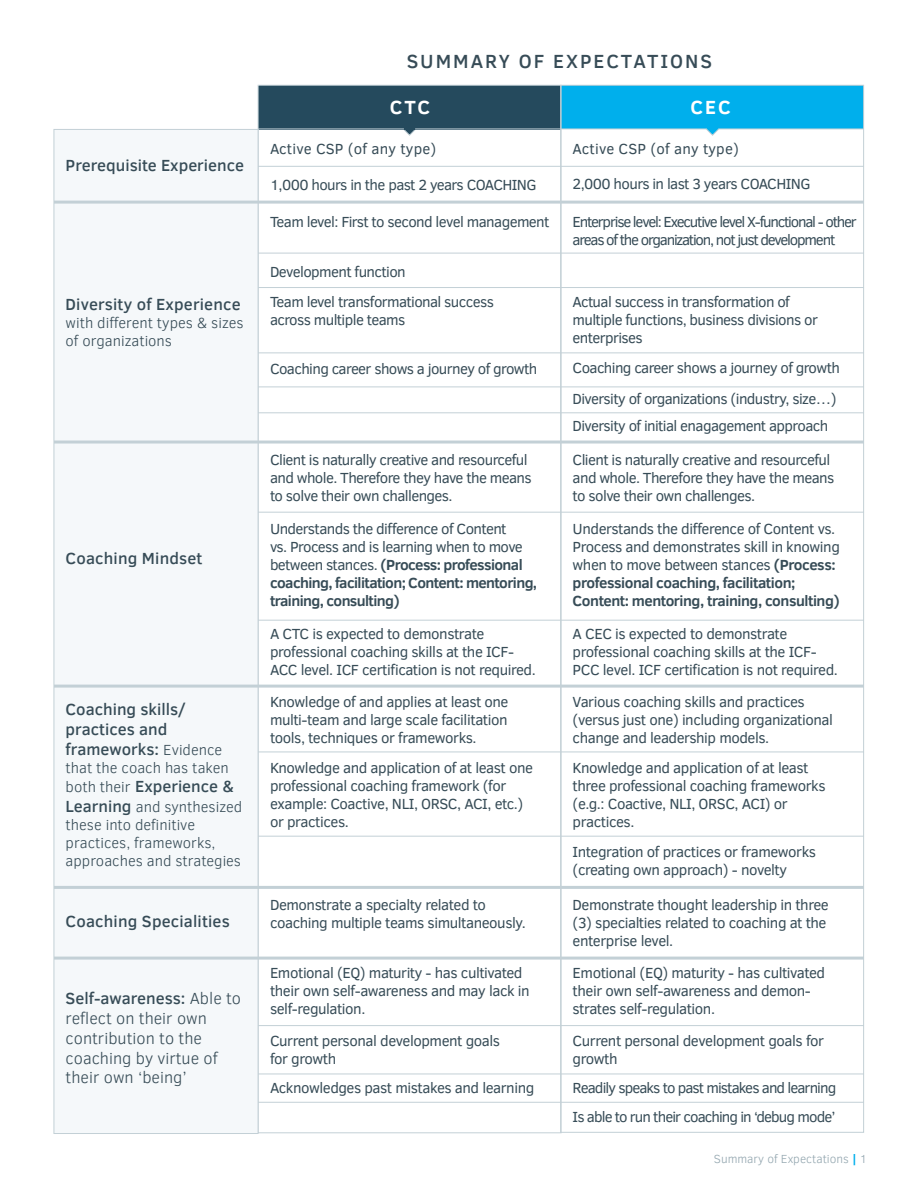
<style>
.page{position:relative;width:918px;height:1188px;background:#fff}
.page>*{position:absolute;margin:0;border:0;box-sizing:border-box;transform-origin:0 0}
.t1{font:500 19.5px "Clear Sans";letter-spacing:.1em;color:#374c57}
.t2{font:700 19.5px "Clear Sans";letter-spacing:.1em;color:#fff}
.t3{font:500 16.5px/19.8px "Clear Sans";color:#374c57}
.t4{font:300 16.5px/19.8px "Clear Sans";color:#374c57}
.t5{font:15px/18px "Clear Sans";letter-spacing:-.04em;color:#374c57}
.t6{font:300 15px/18px "Clear Sans";color:#374c57}
.t7{font:15px/18px "Clear Sans";letter-spacing:-.08em;color:#374c57}
.t8{font:15px "Clear Sans";letter-spacing:-.06em;color:#374c57}
.t9{font:15px "Clear Sans";letter-spacing:.01em;color:#374c57}
.t10{font:300 12px "Clear Sans";color:#94a7b0}
.s1{font-weight:300;font-size:15px}
.s2{font-weight:500;font-size:16.5px}
.s3{font-weight:500}
.s4{font-weight:700}
.s5{font-weight:700;color:#00afec}
</style>
<div class="page">
<svg style="left:404px;top:129px;width:11px;height:7px"></svg>
<svg style="left:707px;top:129px;width:11px;height:7px"></svg>
<div style="left:258px;top:85px;width:303px;height:44px;background:#254a5d"></div>
<div style="left:561px;top:85px;width:303px;height:44px;background:#00afec"></div>
<div style="left:54px;top:129px;width:204px;height:1005px;background:#f5f8fa;border:1px solid #c3d0d6"></div>
<hr style="left:258px;top:166px;width:606px;height:1px;background:#c3d0d6">
<hr style="left:54px;top:201px;width:810px;height:3px;background:#c3d0d6">
<hr style="left:258px;top:129px;width:146px;height:1px;background:#c3d0d6">
<hr style="left:415px;top:129px;width:292px;height:1px;background:#c3d0d6">
<hr style="left:718px;top:129px;width:145px;height:1px;background:#c3d0d6">
<hr style="left:258px;top:287px;width:606px;height:1px;background:#c3d0d6">
<hr style="left:54px;top:441px;width:810px;height:3px;background:#c3d0d6">
<hr style="left:258px;top:352px;width:606px;height:1px;background:#c3d0d6">
<hr style="left:258px;top:512px;width:606px;height:1px;background:#c3d0d6">
<hr style="left:258px;top:620px;width:606px;height:1px;background:#c3d0d6">
<hr style="left:54px;top:685px;width:810px;height:3px;background:#c3d0d6">
<hr style="left:258px;top:752px;width:606px;height:1px;background:#c3d0d6">
<hr style="left:258px;top:836px;width:606px;height:1px;background:#c3d0d6">
<hr style="left:54px;top:886px;width:810px;height:3px;background:#c3d0d6">
<hr style="left:258px;top:387px;width:606px;height:1px;background:#c3d0d6">
<hr style="left:258px;top:412px;width:606px;height:1px;background:#c3d0d6">
<hr style="left:54px;top:957px;width:810px;height:3px;background:#c3d0d6">
<hr style="left:258px;top:1025px;width:606px;height:1px;background:#c3d0d6">
<hr style="left:258px;top:1074px;width:606px;height:1px;background:#c3d0d6">
<hr style="left:258px;top:1102px;width:606px;height:1px;background:#c3d0d6">
<hr style="left:258px;top:253px;width:606px;height:1px;background:#c3d0d6">
<p class="t3" style="left:66px;top:155px;width:180px">Prerequisite Experience</p>
<p class="t3" style="left:66px;top:294px;width:177px">Diversity of Experience</p>
<p class="t6" style="left:66px;top:314px;width:180px">with different types &amp; sizes of organizations</p>
<p class="t3" style="left:66px;top:548px;width:138px">Coaching Mindset</p>
<p class="t3" style="left:66px;top:699px;width:158px">Coaching skills/ practices and frameworks: <span class="s1">Evidence</span></p>
<p class="t6" style="left:66px;top:758px;width:165px">that the coach has taken</p>
<p class="t3" style="left:66px;top:776px;width:170px"><span class="s1">both their</span> Experience &amp;</p>
<p class="t6" style="left:66px;top:798px;width:178px"><span class="s2">Learning</span> and synthesized these into definitive practices, frameworks, approaches and strategies</p>
<p class="t3" style="left:66px;top:911px;width:166px">Coaching Specialities</p>
<p class="t4" style="left:66px;top:989px;width:177px"><span class="s3">Self-awareness:</span> Able to reflect on their own contribution to the coaching by virtue of their own ‘being’</p>
<p class="t1" style="left:407px;top:48px;width:307px">SUMMARY OF EXPECTATIONS</p>
<p class="t2" style="left:390px;top:93px;width:42px">CTC</p>
<p class="t2" style="left:691px;top:93px;width:42px">CEC</p>
<p class="t9" style="left:270px;top:139px;width:168px">Active CSP (of any type)</p>
<p class="t5" style="left:270px;top:175px;width:268px">1,000 hours in the past 2 years COACHING</p>
<p class="t5" style="left:270px;top:213px;width:281px">Team level: First to second level management</p>
<p class="t5" style="left:270px;top:263px;width:137px">Development function</p>
<p class="t5" style="left:270px;top:292px;width:226px">Team level transformational success across multiple teams</p>
<p class="t5" style="left:270px;top:359px;width:269px">Coaching career shows a journey of growth</p>
<p class="t5" style="left:270px;top:451px;width:263px">Client is naturally creative and resourceful and whole. Therefore they have the means to solve their own challenges.</p>
<p class="t5" style="left:270px;top:519px;width:269px">Understands the difference of Content<br>vs. Process and is learning when to move between stances. <span class="s4">(Process: professional coaching, facilitation; Content: mentoring, training, consulting)</span></p>
<p class="t5" style="left:270px;top:625px;width:267px">A CTC is expected to demonstrate professional coaching skills at the ICF-<br>ACC level. ICF certification is not required.</p>
<p class="t5" style="left:270px;top:693px;width:240px;text-align:justify">Knowledge of and applies at least one multi-team and large scale facilitation tools, techniques or frameworks.</p>
<p class="t5" style="left:270px;top:758px;width:265px">Knowledge and application of at least one professional coaching framework (for example: Coactive, NLI, ORSC, ACI, etc.) or practices.</p>
<p class="t5" style="left:270px;top:896px;width:257px">Demonstrate a specialty related to coaching multiple teams simultaneously.</p>
<p class="t5" style="left:270px;top:964px;width:261px">Emotional (EQ) maturity - has cultivated their own self-awareness and may lack in self-regulation.</p>
<p class="t5" style="left:270px;top:1032px;width:232px">Current personal development goals for growth</p>
<p class="t5" style="left:270px;top:1079px;width:266px">Acknowledges past mistakes and learning</p>
<p class="t9" style="left:573px;top:139px;width:168px">Active CSP (of any type)</p>
<p class="t5" style="left:573px;top:175px;width:239px">2,000 hours in last 3 years COACHING</p>
<p class="t7" style="left:573px;top:213px;width:286px">Enterprise level: Executive level X-functional - other areas of the organization, not just development</p>
<p class="t5" style="left:573px;top:292px;width:247px">Actual success in transformation of multiple functions, business divisions or enterprises</p>
<p class="t5" style="left:573px;top:359px;width:269px">Coaching career shows a journey of growth</p>
<p class="t5" style="left:573px;top:390px;width:265px">Diversity of organizations (industry, size…)</p>
<p class="t5" style="left:573px;top:417px;width:257px">Diversity of initial enagagement approach</p>
<p class="t5" style="left:573px;top:451px;width:263px">Client is naturally creative and resourceful and whole. Therefore they have the means to solve their own challenges.</p>
<p class="t5" style="left:573px;top:519px;width:269px">Understands the difference of Content vs.<br>Process and demonstrates skill in knowing when to move between stances <span class="s4">(Process: professional coaching, facilitation; Content: mentoring, training, consulting)</span></p>
<p class="t5" style="left:573px;top:625px;width:267px">A CEC is expected to demonstrate professional coaching skills at the ICF-<br>PCC level. ICF certification is not required.</p>
<p class="t5" style="left:573px;top:693px;width:262px">Various coaching skills and practices (versus just one) including organizational change and leadership models.</p>
<p class="t5" style="left:573px;top:758px;width:254px">Knowledge and application of at least three professional coaching frameworks (e.g.: Coactive, NLI, ORSC, ACI) or practices.</p>
<p class="t5" style="left:573px;top:842px;width:245px">Integration of practices or frameworks (creating own approach) - novelty</p>
<p class="t5" style="left:573px;top:896px;width:258px">Demonstrate thought leadership in three (3) specialties related to coaching at the enterprise level.</p>
<p class="t5" style="left:573px;top:964px;width:254px">Emotional (EQ) maturity - has cultivated their own self-awareness and demon&shy;strates self-regulation.</p>
<p class="t5" style="left:573px;top:1032px;width:253px">Current personal development goals for growth</p>
<p class="t8" style="left:573px;top:1078px;width:265px">Readily speaks to past mistakes and learning</p>
<p class="t8" style="left:573px;top:1107px;width:264px">Is able to run their coaching in ‘debug mode’</p>
<p class="t10" style="left:714px;top:1151px;width:155px">Summary of Expectations <span class="s5">|</span> 1</p>
</div>
